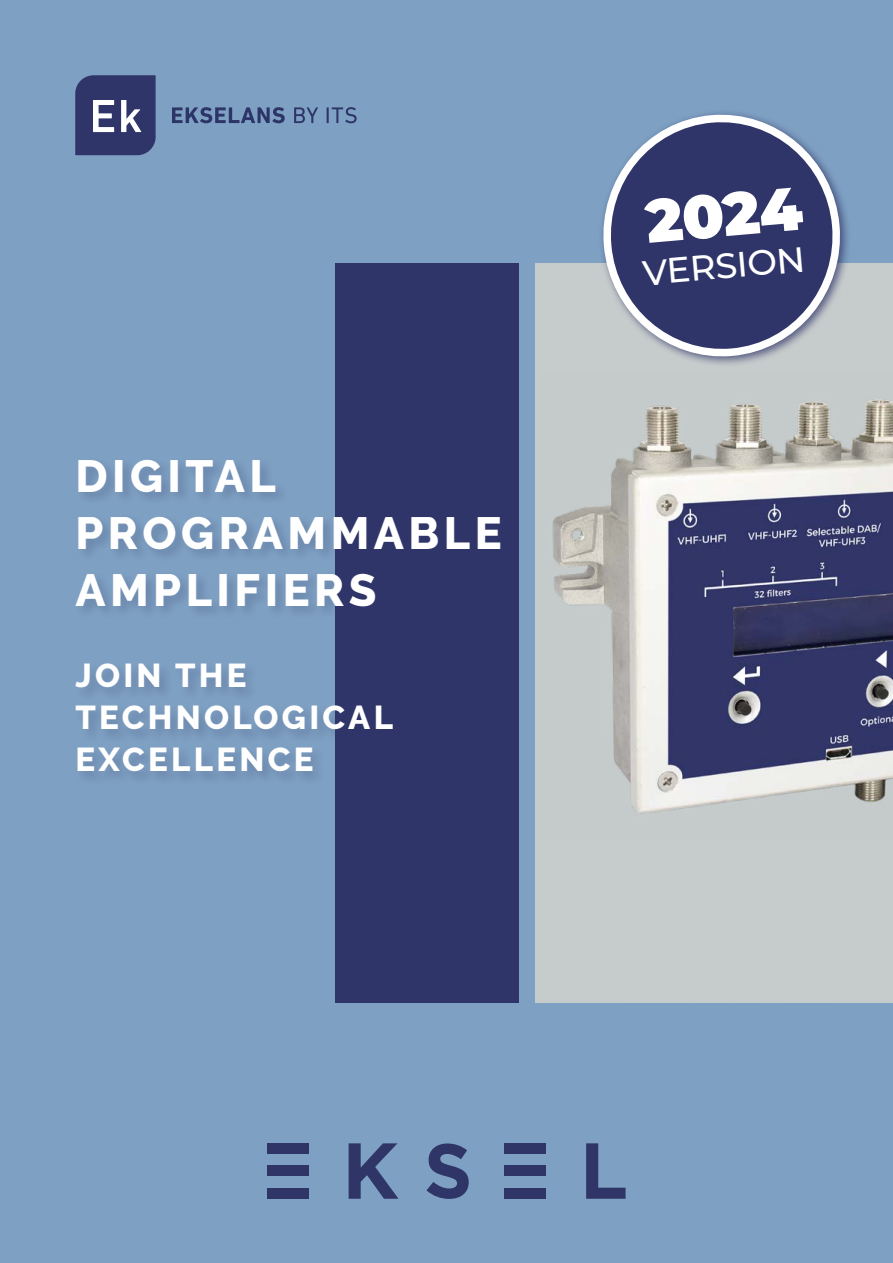
<style>
.page{position:relative;width:893px;height:1263px;background:#7ea0c2}
.page>*{position:absolute;margin:0;border:0;box-sizing:border-box;transform-origin:0 0}
.t1{font:900 60.75px "Montserrat";color:#fff}
.t2{font:800 45px/57px "Raleway";letter-spacing:.1em;color:#fff}
.t3{font:500 35.25px "Montserrat";color:#fff}
.t4{font:800 33px/42px "Raleway";letter-spacing:.1em;color:#fff}
</style>
<div class="page">
<div style="left:335px;top:264px;width:184px;height:739px;background:#2f3569"></div>
<div style="left:74px;top:457px;width:440px;height:329px;background:#303568;opacity:.25"></div>
<svg style="left:75px;top:75px;width:81px;height:80px;background:#484e7c"></svg>
<svg style="left:172px;top:107px;width:113px;height:16px"></svg>
<svg style="left:294px;top:107px;width:24px;height:16px"></svg>
<svg style="left:327px;top:107px;width:30px;height:16px"></svg>
<svg style="left:349px;top:1143px;width:49px;height:56px"></svg>
<svg style="left:426px;top:1143px;width:43px;height:56px"></svg>
<svg style="left:586px;top:1143px;width:40px;height:56px"></svg>
<div style="left:267px;top:1143px;width:42px;height:11px;background:#303568"></div>
<div style="left:267px;top:1188px;width:42px;height:11px;background:#303568"></div>
<div style="left:267px;top:1165px;width:42px;height:11px;background:#303568"></div>
<div style="left:504px;top:1143px;width:41px;height:11px;background:#303568"></div>
<div style="left:504px;top:1188px;width:41px;height:11px;background:#303568"></div>
<div style="left:504px;top:1165px;width:41px;height:11px;background:#303568"></div>
<div style="left:536px;top:264px;width:357px;height:739px;background:#c6cccc"></div>
<img style="left:552px;top:399px;width:341px;height:415px">
<div style="left:598px;top:110px;width:254px;height:258px;background:#303568;opacity:.75"></div>
<svg style="left:602px;top:113px;width:239px;height:247px"></svg>
<h2 class="t2" style="left:75px;top:448px;width:428px">DIGITAL<br>PROGRAMMABLE<br>AMPLIFIERS</h2>
<p class="t4" style="left:75px;top:655px;width:319px">JOIN THE<br>TECHNOLOGICAL<br>EXCELLENCE</p>
<h1 class="t1" style="left:642px;top:176px;width:158px;rotate:-5deg">2024</h1>
<p class="t3" style="left:641px;top:248px;width:165px;rotate:-5deg">VERSION</p>
</div>
